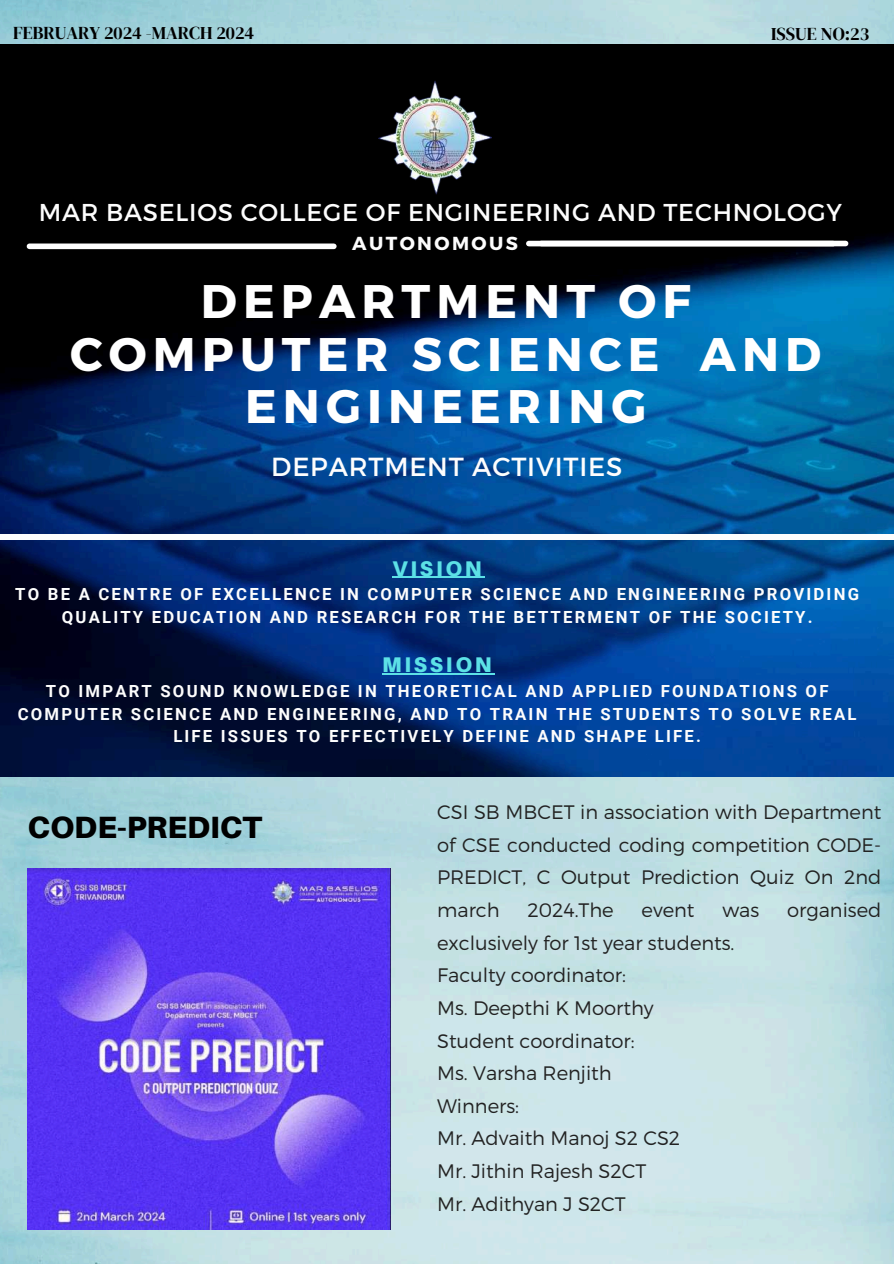
<style>
.page{position:relative;width:894px;height:1264px;background:#fff}
.page>*{position:absolute;margin:0;border:0;box-sizing:border-box;transform-origin:0 0}
.t1{font:700 47.1px/52.5px "Montserrat";letter-spacing:.13em;color:#fff;text-align:center}
.t2{font:900 30.75px "Aileron";color:#000}
.t3{font:26.1px "Montserrat";letter-spacing:.03em;color:#fdfdfd}
.t4{font:24.3px "Montserrat";letter-spacing:.03em;color:#fdfdfd}
.t5{font:900 21.15px "Aileron";letter-spacing:.13em;color:#5ce1e6}
.t6{font:300 19.5px/32.7px "Montserrat";color:#222;text-align:justify}
.t7{font:700 18.75px "Montserrat";letter-spacing:.13em;color:#fdfdfd}
.t8{font:18px "DM Serif Display";color:#000}
.t9{font:700 16.65px/22.5px "Roboto";letter-spacing:.13em;color:#fdfdfd;text-align:center}
</style>
<div class="page">
<img style="left:0;top:777px;width:893px;height:486px">
<img style="left:0;top:44px;width:893px;height:733px">
<div style="left:528px;top:241px;width:305px;height:5px;background:#fff"></div>
<div style="left:0;top:534px;width:893px;height:6px;background:#fdfdfd"></div>
<img style="left:378px;top:81px;width:114px;height:113px">
<div style="left:29px;top:243px;width:305px;height:6px;background:#fff"></div>
<hr style="left:392px;top:576px;width:92px;height:1px;background:#5ce1e6">
<hr style="left:382px;top:673px;width:112px;height:1px;background:#5ce1e6">
<div style="left:541px;top:241px;width:304px;height:5px;background:#fff"></div>
<img style="left:27px;top:868px;width:363px;height:360px">
<p class="t8" style="left:13px;top:21px;width:243px">FEBRUARY 2024 -MARCH 2024</p>
<p class="t8" style="left:770px;top:22px;width:100px">ISSUE NO:23</p>
<p class="t4" style="left:39px;top:196px;width:804px">MAR BASELIOS COLLEGE OF ENGINEERING AND TECHNOLOGY</p>
<p class="t7" style="left:352px;top:231px;width:167px">AUTONOMOUS</p>
<h1 class="t1" style="left:70px;top:273px;width:752px">DEPARTMENT OF<br>COMPUTER SCIENCE AND<br>ENGINEERING</h1>
<h3 class="t3" style="left:271px;top:449px;width:352px">DEPARTMENT ACTIVITIES</h3>
<p class="t5" style="left:392px;top:555px;width:91px">VISION</p>
<p class="t9" style="left:15px;top:583px;width:845px">TO BE A CENTRE OF EXCELLENCE IN COMPUTER SCIENCE AND ENGINEERING PROVIDING<br>QUALITY EDUCATION AND RESEARCH FOR THE BETTERMENT OF THE SOCIETY.</p>
<p class="t5" style="left:382px;top:651px;width:111px">MISSION</p>
<p class="t9" style="left:18px;top:680px;width:840px">TO IMPART SOUND KNOWLEDGE IN THEORETICAL AND APPLIED FOUNDATIONS OF<br>COMPUTER SCIENCE AND ENGINEERING, AND TO TRAIN THE STUDENTS TO SOLVE REAL<br>LIFE ISSUES TO EFFECTIVELY DEFINE AND SHAPE LIFE.</p>
<h2 class="t2" style="left:27px;top:808px;width:236px">CODE-PREDICT</h2>
<p class="t6" style="left:437px;top:794px;width:445px">CSI SB MBCET in association with Department of CSE conducted coding competition CODE-PREDICT, C Output Prediction Quiz On 2nd march</p>
<p class="t6" style="left:527px;top:892px;width:88px">2024.The</p>
<p class="t6" style="left:641px;top:892px;width:54px">event</p>
<p class="t6" style="left:722px;top:892px;width:38px">was</p>
<p class="t6" style="left:786px;top:892px;width:96px">organised</p>
<p class="t6" style="left:437px;top:925px;width:299px;text-align:left">exclusively for 1st year students.<br>Faculty coordinator:<br>Ms. Deepthi K Moorthy<br>Student coordinator:<br>Ms. Varsha Renjith<br>Winners:<br>Mr. Advaith Manoj S2 CS2<br>Mr. Jithin Rajesh S2CT<br>Mr. Adithyan J S2CT</p>
</div>
